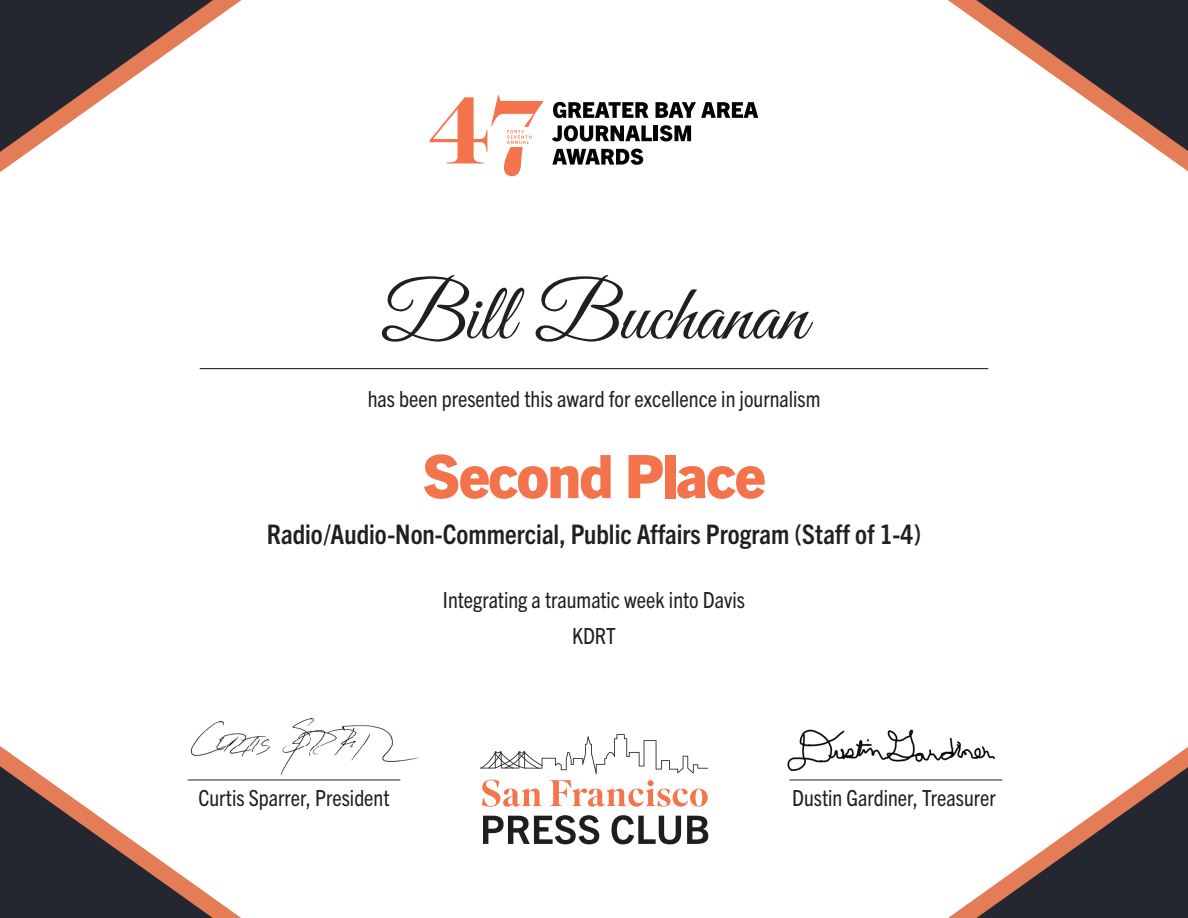
<style>
.page{position:relative;width:1188px;height:918px;background:#fff}
.page>*{position:absolute;margin:0;border:0;box-sizing:border-box;transform-origin:0 0}
.t1{font:81px "Great Vibes";color:#231f20}
.t2{font:800 60px "Trade Gothic Next LT Pro";letter-spacing:-.03em;color:#f3744c}
.t3{font:700 condensed 27px "Trade Gothic Next";color:#231f20}
.t4{font:condensed 22.5px/36px "Trade Gothic Next";color:#231f20;text-align:center}
</style>
<div class="page">
<img style="left:787px;top:729px;width:197px;height:43px">
<img style="left:192px;top:718px;width:227px;height:63px">
<hr style="left:188px;top:780px;width:212px;height:1px;background:#231f20">
<hr style="left:789px;top:780px;width:213px;height:1px;background:#231f20">
<svg style="left:553px;top:102px;width:96px;height:16px"></svg>
<svg style="left:656px;top:102px;width:102px;height:16px"></svg>
<svg style="left:552px;top:125px;width:100px;height:16px"></svg>
<hr style="left:654px;top:126px;width:4px;height:15px;background:#040503">
<svg style="left:660px;top:125px;width:31px;height:16px"></svg>
<svg style="left:552px;top:149px;width:91px;height:16px"></svg>
<svg style="left:430px;top:95px;width:113px;height:81px"></svg>
<svg style="left:948px;top:747px;width:240px;height:171px"></svg>
<svg style="left:0;top:0;width:242px;height:172px"></svg>
<svg style="left:0;top:746px;width:241px;height:172px"></svg>
<svg style="left:948px;top:0;width:240px;height:171px"></svg>
<svg style="left:480px;top:734px;width:228px;height:40px"></svg>
<svg style="left:483px;top:815px;width:116px;height:29px"></svg>
<svg style="left:612px;top:815px;width:69px;height:29px"></svg>
<svg style="left:687px;top:816px;width:21px;height:28px"></svg>
<svg style="left:482px;top:780px;width:60px;height:27px"></svg>
<svg style="left:550px;top:780px;width:158px;height:27px"></svg>
<hr style="left:200px;top:368px;width:788px;height:1px;background:#0b0c0b">
<h1 class="t1" style="left:381px;top:270px;width:427px">Bill Buchanan</h1>
<p class="t4" style="left:368px;top:381px;width:454px">has been presented this award for excellence in journalism</p>
<h2 class="t2" style="left:422px;top:435px;width:345px">Second Place</h2>
<p class="t3" style="left:267px;top:518px;width:656px">Radio/Audio-Non-Commercial, Public Affairs Program (Staff of 1-4)</p>
<p class="t4" style="left:443px;top:582px;width:304px">Integrating a traumatic week into Davis<br>KDRT</p>
<p class="t4" style="left:198px;top:779px;width:193px">Curtis Sparrer, President</p>
<p class="t4" style="left:792px;top:779px;width:205px">Dustin Gardiner, Treasurer</p>
</div>
